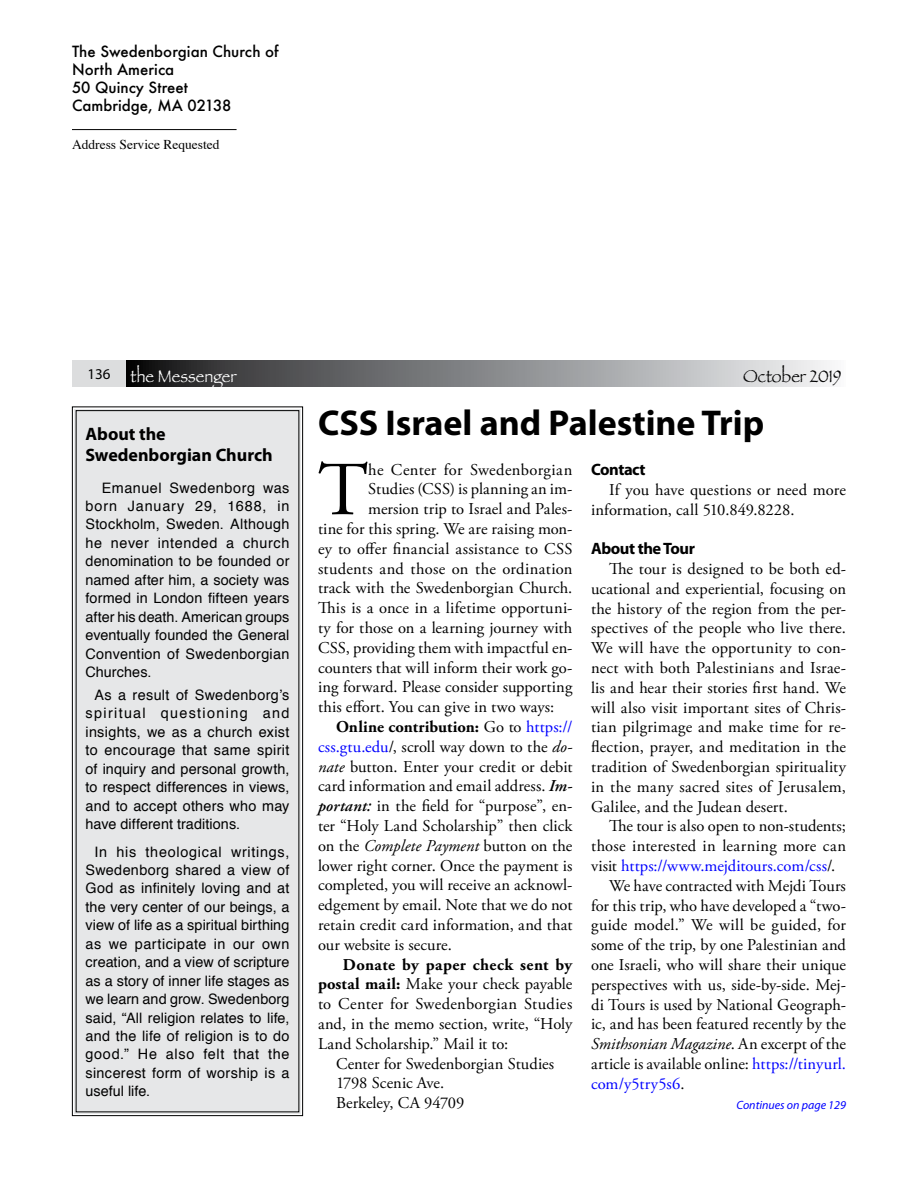
<style>
.page{position:relative;width:918px;height:1188px;background:#fff}
.page>*{position:absolute;margin:0;border:0;box-sizing:border-box;transform-origin:0 0}
.t1{font:76.2px "Adobe Garamond Pro";color:#000}
.t2{font:700 36px "Myriad Pro";color:#000}
.t3{font:700 18px/21px "Myriad Pro";color:#000}
.t4{font:18px "Papyrus";color:#fff;scale:.9 1}
.t5{font:18px "Papyrus";color:#000;scale:.9 1}
.t6{font:16.5px/19.8px "Adobe Garamond Pro";letter-spacing:.005em;color:#000;text-align:justify}
.t7{font:16.5px "Adobe Garamond Pro";letter-spacing:.01em;color:#00f}
.t8{font:italic 16.5px "Adobe Garamond Pro";color:#000}
.t9{font:700 16.5px "Adobe Garamond Pro";letter-spacing:-.005em;color:#000}
.t10{font:700 16.5px "Myriad Pro";letter-spacing:-.025em;color:#000}
.t11{font:500 15px/18px "Futura";color:#000}
.t12{font:14.4px/18.5px "Helvetica";letter-spacing:.015em;color:#000;text-align:justify}
.t13{font:13.5px "Times";color:#000}
.t14{font:italic 12px "Myriad Pro";color:#00f}
.s1{color:#000}
.s2{font-style:normal}
.s3{color:#00f}
.s4{font-weight:400}
.s5{font-weight:400;color:#00f}
.s6{font-style:italic}
.s7{font-weight:600;font-style:italic}
.s8{font-weight:700}
</style>
<div class="page">
<svg style="left:126px;top:360px;width:704px;height:27px;background:#838587"></svg>
<div style="left:72px;top:360px;width:54px;height:27px;background:#dcddde"></div>
<div style="left:72px;top:406px;width:231px;height:710px;background:#e6e7e8"></div>
<hr style="left:72px;top:129px;width:165px;height:1px;background:#000">
<p class="t11" style="left:72px;top:42px;width:208px">The Swedenborgian Church of<br>North America<br>50 Quincy Street<br>Cambridge, MA 02138</p>
<p class="t13" style="left:72px;top:132px;width:149px">Address Service Requested</p>
<p class="t4" style="left:87px;top:365px;width:167px"><sup>136</sup> the Messenger</p>
<p class="t5" style="left:743px;top:365px;width:111px">October 2019</p>
<p class="t3" style="left:86px;top:422px;width:189px">About the<br>Swedenborgian Church</p>
<p class="t12" style="left:86px;top:479px;width:206px;text-indent:16px">Emanuel Swedenborg was born January 29, 1688, in Stockholm, Sweden. Although he never intended a church denomination to be founded or named after him, a society was formed in London fifteen years after his death. American groups eventually founded the General Convention of Swedenborgian Churches.</p>
<p class="t12" style="left:86px;top:686px;width:206px;text-indent:9px">As a result of Swedenborg’s spiritual questioning and insights, we as a church exist to encourage that same spirit of inquiry and personal growth, to respect differences in views, and to accept others who may have different traditions.</p>
<p class="t12" style="left:86px;top:843px;width:206px;text-indent:9px">In his theological writings, Swedenborg shared a view of God as infinitely loving and at the very center of our beings, a view of life as a spiritual birthing as we participate in our own creation, and a view of scripture as a story of inner life stages as we learn and grow. Swedenborg said, “All religion relates to life, and the life of religion is to do good.” He also felt that the sincerest form of worship is a useful life.</p>
<h2 class="t2" style="left:318px;top:399px;width:448px">CSS Israel and Palestine Trip</h2>
<h1 class="t1" style="left:318px;top:444px;width:52px">T</h1>
<p class="t6" style="left:368px;top:460px;width:206px">he Center for Swedenborgian</p>
<p class="t10" style="left:591px;top:459px;width:56px">Contact</p>
<p class="t6" style="left:591px;top:480px;width:257px;text-indent:18px">If you have questions or need more information, call 510.849.8228.</p>
<p class="t10" style="left:591px;top:538px;width:106px">About the Tour</p>
<p class="t6" style="left:591px;top:559px;width:257px;text-indent:18px">The tour is designed to be both ed&shy;ucational and experiential, focusing on the history of the region from the per&shy;spectives of the people who live there.<br>We will have the opportunity to con&shy;nect with both Palestinians and Israe&shy;lis and hear their stories first hand. We will also visit important sites of Chris&shy;tian pilgrimage and make time for re&shy;flection, prayer, and meditation in the tradition of Swedenborgian spirituality in the many sacred sites of Jerusalem, Galilee, and the Judean desert.</p>
<p class="t6" style="left:609px;top:817px;width:238px">The tour is also open to non-students;</p>
<p class="t6" style="left:591px;top:837px;width:257px">those interested in learning more can</p>
<p class="t7" style="left:591px;top:856px;width:246px"><span class="s1">visit</span> https://www.mejditours.com/css<span class="s1">/.</span></p>
<p class="t6" style="left:609px;top:876px;width:238px">We have contracted with Mejdi Tours</p>
<p class="t6" style="left:591px;top:896px;width:257px">for this trip, who have developed a “two-</p>
<p class="t6" style="left:591px;top:916px;width:257px">guide model.” We will be guided, for</p>
<p class="t6" style="left:591px;top:936px;width:256px">some of the trip, by one Palestinian and</p>
<p class="t6" style="left:591px;top:955px;width:256px">one Israeli, who will share their unique</p>
<p class="t6" style="left:591px;top:975px;width:257px">perspectives with us, side-by-side. Mej-</p>
<p class="t6" style="left:591px;top:995px;width:257px">di Tours is used by National Geograph-</p>
<p class="t6" style="left:591px;top:1015px;width:256px">ic, and has been featured recently by the</p>
<p class="t8" style="left:591px;top:1034px;width:257px">Smithsonian Magazine<span class="s2">. An excerpt of the</span></p>
<p class="t6" style="left:591px;top:1054px;width:256px">article is available online: <span class="s3">https://tinyurl.</span></p>
<p class="t7" style="left:591px;top:1074px;width:95px">com/y5try5s6<span class="s1">.</span></p>
<p class="t6" style="left:368px;top:480px;width:206px">Studies (CSS) is planning an im-</p>
<p class="t6" style="left:368px;top:500px;width:206px">mersion trip to Israel and Pales-</p>
<p class="t6" style="left:318px;top:519px;width:256px">tine for this spring. We are raising mon-</p>
<p class="t6" style="left:318px;top:539px;width:256px">ey to offer financial assistance to CSS</p>
<p class="t6" style="left:318px;top:559px;width:256px">students and those on the ordination</p>
<p class="t6" style="left:318px;top:579px;width:256px">track with the Swedenborgian Church.</p>
<p class="t6" style="left:318px;top:599px;width:256px">This is a once in a lifetime opportuni-</p>
<p class="t6" style="left:318px;top:618px;width:256px">ty for those on a learning journey with</p>
<p class="t6" style="left:318px;top:638px;width:256px">CSS, providing them with impactful en-</p>
<p class="t6" style="left:318px;top:658px;width:256px">counters that will inform their work go-</p>
<p class="t6" style="left:318px;top:678px;width:256px">ing forward. Please consider supporting</p>
<p class="t6" style="left:318px;top:698px;width:238px">this effort. You can give in two ways:</p>
<p class="t9" style="left:336px;top:717px;width:238px">Online contribution: <span class="s4">Go to</span> <span class="s5">https://</span></p>
<p class="t6" style="left:318px;top:737px;width:256px"><span class="s3">css.gtu.edu</span>/, scroll way down to the <span class="s6">do-</span></p>
<p class="t6" style="left:318px;top:757px;width:256px"><span class="s6">nate</span> button. Enter your credit or debit</p>
<p class="t6" style="left:318px;top:777px;width:256px">card information and email address. <span class="s7">Im-</span></p>
<p class="t6" style="left:318px;top:797px;width:256px"><span class="s7">portant:</span> in the field for “purpose”, en-</p>
<p class="t6" style="left:318px;top:816px;width:256px">ter “Holy Land Scholarship” then click</p>
<p class="t6" style="left:318px;top:836px;width:256px">on the <span class="s6">Complete Payment</span> button on the</p>
<p class="t6" style="left:318px;top:856px;width:256px">lower right corner. Once the payment is</p>
<p class="t6" style="left:318px;top:876px;width:256px">completed, you will receive an acknowl-</p>
<p class="t6" style="left:318px;top:896px;width:256px">edgement by email. Note that we do not</p>
<p class="t6" style="left:318px;top:915px;width:256px">retain credit card information, and that</p>
<p class="t6" style="left:318px;top:935px;width:135px">our website is secure.</p>
<p class="t6" style="left:318px;top:955px;width:256px;text-indent:25px"><span class="s8">Donate by paper check sent by postal mail:</span> Make your check payable to Center for Swedenborgian Studies and, in the memo section, write, “Holy Land Scholarship.” Mail it to:</p>
<p class="t6" style="left:336px;top:1054px;width:220px;text-align:left">Center for Swedenborgian Studies<br>1798 Scenic Ave.<br>Berkeley, CA 94709</p>
<p class="t14" style="left:736px;top:1097px;width:111px">Continues on page 129</p>
</div>
